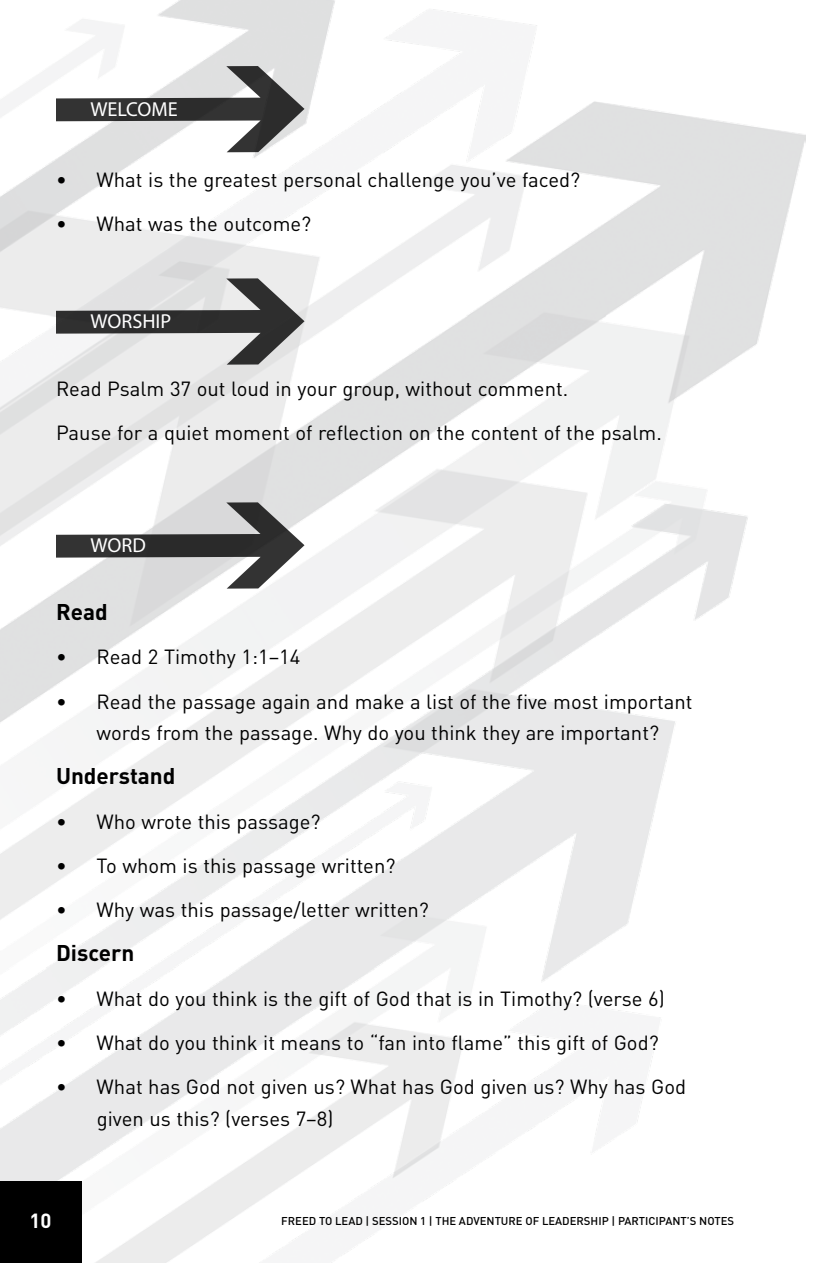
<style>
.page{position:relative;width:830px;height:1263px;background:#fff}
.page>*{position:absolute;margin:0;border:0;box-sizing:border-box;transform-origin:0 0}
.t1{font:700 22.5px "DINOT";color:#000}
.t2{font:20.25px/31.5px "DINOT";color:#000}
.t3{font:20.25px "Myriad Pro";color:#fff}
.t4{font:700 20.25px "DINOT";color:#fff}
.t5{font:500 11.25px "DINOT";color:#000}
</style>
<div class="page">
<img style="left:0;top:0;width:804px;height:1263px">
<div style="left:0;top:1181px;width:81px;height:81px;background:#000"></div>
<svg style="left:56px;top:66px;width:248px;height:86px"></svg>
<svg style="left:56px;top:278px;width:248px;height:87px;background:#a6a7a7"></svg>
<svg style="left:56px;top:502px;width:248px;height:87px"></svg>
<p class="t3" style="left:90px;top:97px;width:89px">WELCOME</p>
<p class="t2" style="left:56px;top:163px;width:525px">• What is the greatest personal challenge you’ve faced?</p>
<p class="t2" style="left:56px;top:207px;width:257px">• What was the outcome?</p>
<p class="t3" style="left:90px;top:309px;width:82px">WORSHIP</p>
<p class="t2" style="left:56px;top:366px;width:607px;line-height:44.3px">Read Psalm 37 out loud in your group, without comment.<br>Pause for a quiet moment of reflection on the content of the psalm.</p>
<p class="t3" style="left:90px;top:533px;width:57px">WORD</p>
<p class="t1" style="left:56px;top:597px;width:53px">Read</p>
<p class="t2" style="left:56px;top:640px;width:246px">• Read 2 Timothy 1:1–14</p>
<p class="t2" style="left:56px;top:685px;width:637px;text-align:center">• Read the passage again and make a list of the five most important words from the passage. Why do you think they are important?</p>
<p class="t1" style="left:56px;top:761px;width:121px">Understand</p>
<p class="t2" style="left:56px;top:805px;width:266px">• Who wrote this passage?</p>
<p class="t2" style="left:56px;top:849px;width:341px">• To whom is this passage written?</p>
<p class="t2" style="left:56px;top:893px;width:374px">• Why was this passage/letter written?</p>
<p class="t1" style="left:56px;top:938px;width:80px">Discern</p>
<p class="t2" style="left:56px;top:982px;width:610px">• What do you think is the gift of God that is in Timothy? (verse 6)</p>
<p class="t2" style="left:56px;top:1026px;width:604px">• What do you think it means to “fan into flame” this gift of God?</p>
<p class="t2" style="left:97px;top:1070px;width:590px;text-indent:-41px">• What has God not given us? What has God given us? Why has God given us this? (verses 7–8)</p>
<p class="t4" style="left:30px;top:1207px;width:23px">10</p>
<p class="t5" style="left:281px;top:1214px;width:454px">FREED TO LEAD | SESSION 1 | THE ADVENTURE OF LEADERSHIP | PARTICIPANT’S NOTES</p>
</div>
